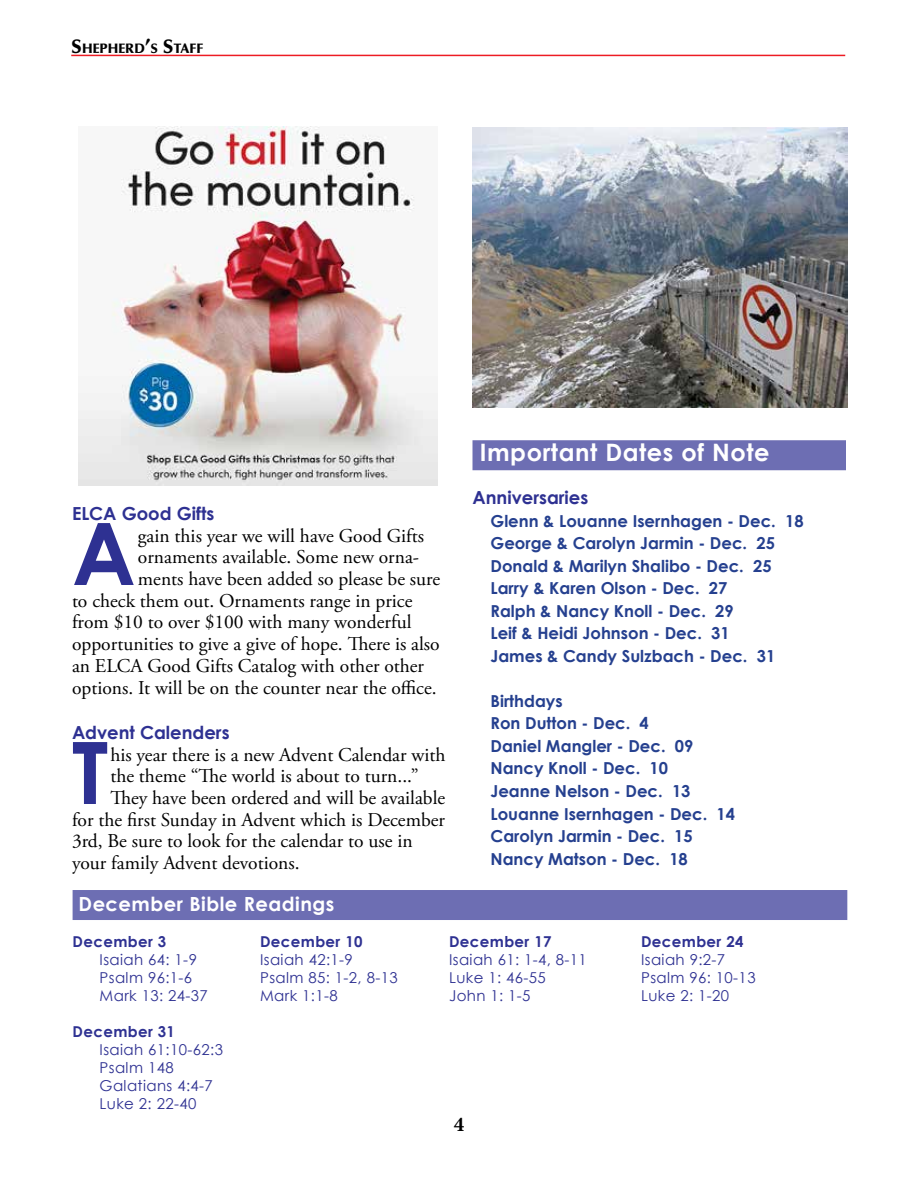
<style>
.page{position:relative;width:918px;height:1188px;background:#fff}
.page>*{position:absolute;margin:0;border:0;box-sizing:border-box;transform-origin:0 0}
.t1{font:700 86.25px "Century Gothic";color:#2e3192}
.t2{font:700 24px "Century Gothic";letter-spacing:.025em;color:#fff}
.t3{font:700 21px "Minion Pro";color:#000}
.t4{font:19.5px "Adobe Garamond Pro";color:#000}
.t5{font:700 19.5px "Century Gothic";letter-spacing:.025em;color:#fff}
.t6{font:700 18px "Century Gothic";color:#2e3192}
.t7{font:700 16.5px/22.5px "Century Gothic";color:#25408f}
.t8{font:15px/18px "Century Gothic";letter-spacing:.025em;color:#2e3192}
.t9{font:700 15px "Century Gothic";letter-spacing:.025em;color:#2e3192}
.t10{font:900 13.65px "Optima LT Std";color:#000}
.s1{font-size:19.5px}
</style>
<div class="page">
<hr style="left:71px;top:55px;width:774px;height:1px;background:#ed1c24">
<div style="left:472px;top:440px;width:374px;height:30px;background:#6d6eb3"></div>
<img style="left:472px;top:127px;width:375px;height:281px">
<div style="left:73px;top:890px;width:774px;height:30px;background:#6d6eb3"></div>
<img style="left:78px;top:126px;width:360px;height:360px">
<p class="t10" style="left:71px;top:41px;width:133px"><span class="s1">S</span>HEPHERD<span class="s1">’</span>S <span class="s1">S</span>TAFF</p>
<p class="t2" style="left:480px;top:437px;width:291px">Important Dates of Note</p>
<p class="t6" style="left:472px;top:487px;width:117px">Anniversaries</p>
<p class="t7" style="left:490px;top:509px;width:315px">Glenn &amp; Louanne Isernhagen - Dec. 18<br>George &amp; Carolyn Jarmin - Dec. 25<br>Donald &amp; Marilyn Shalibo - Dec. 25<br>Larry &amp; Karen Olson - Dec. 27<br>Ralph &amp; Nancy Knoll - Dec. 29<br>Leif &amp; Heidi Johnson - Dec. 31<br>James &amp; Candy Sulzbach - Dec. 31</p>
<p class="t7" style="left:490px;top:689px;width:246px">Birthdays<br>Ron Dutton - Dec. 4<br>Daniel Mangler - Dec. 09<br>Nancy Knoll - Dec. 10<br>Jeanne Nelson - Dec. 13<br>Louanne Isernhagen - Dec. 14<br>Carolyn Jarmin - Dec. 15<br>Nancy Matson - Dec. 18</p>
<p class="t6" style="left:72px;top:502px;width:144px">ELCA Good Gifts</p>
<h1 class="t1" style="left:72px;top:499px;width:65px">A</h1>
<p class="t4" style="left:138px;top:524px;width:288px">gain this year we will have Good Gifts</p>
<p class="t4" style="left:138px;top:545px;width:283px">ornaments available. Some new orna-</p>
<p class="t4" style="left:138px;top:567px;width:304px">ments have been added so please be sure</p>
<p class="t4" style="left:72px;top:589px;width:342px">to check them out. Ornaments range in price</p>
<p class="t4" style="left:72px;top:611px;width:341px">from $10 to over $100 with many wonderful</p>
<p class="t4" style="left:72px;top:632px;width:369px">opportunities to give a give of hope. There is also</p>
<p class="t4" style="left:72px;top:654px;width:354px">an ELCA Good Gifts Catalog with other other</p>
<p class="t4" style="left:72px;top:676px;width:366px">options. It will be on the counter near the office.</p>
<p class="t6" style="left:72px;top:721px;width:159px">Advent Calenders</p>
<h1 class="t1" style="left:72px;top:718px;width:38px">T</h1>
<p class="t4" style="left:110px;top:743px;width:337px">his year there is a new Advent Calendar with</p>
<p class="t4" style="left:110px;top:764px;width:310px">the theme “The world is about to turn...”</p>
<p class="t4" style="left:110px;top:786px;width:336px">They have been ordered and will be available</p>
<p class="t4" style="left:72px;top:808px;width:374px">for the first Sunday in Advent which is December</p>
<p class="t4" style="left:72px;top:830px;width:342px">3rd, Be sure to look for the calendar to use in</p>
<p class="t4" style="left:72px;top:851px;width:229px">your family Advent devotions.</p>
<p class="t5" style="left:79px;top:892px;width:258px">December Bible Readings</p>
<p class="t9" style="left:73px;top:932px;width:95px">December 3</p>
<p class="t9" style="left:260px;top:932px;width:104px">December 10</p>
<p class="t9" style="left:449px;top:932px;width:104px">December 17</p>
<p class="t9" style="left:641px;top:932px;width:104px">December 24</p>
<p class="t8" style="left:100px;top:950px;width:99px">Isaiah 64: 1-9</p>
<p class="t8" style="left:260px;top:950px;width:94px">Isaiah 42:1-9</p>
<p class="t8" style="left:449px;top:950px;width:139px">Isaiah 61: 1-4, 8-11</p>
<p class="t8" style="left:641px;top:950px;width:86px">Isaiah 9:2-7</p>
<p class="t8" style="left:100px;top:968px;width:94px">Psalm 96:1-6</p>
<p class="t8" style="left:260px;top:968px;width:139px">Psalm 85: 1-2, 8-13</p>
<p class="t8" style="left:449px;top:968px;width:98px">Luke 1: 46-55</p>
<p class="t8" style="left:641px;top:968px;width:116px">Psalm 96: 10-13</p>
<p class="t8" style="left:100px;top:986px;width:110px">Mark 13: 24-37</p>
<p class="t8" style="left:260px;top:986px;width:79px">Mark 1:1-8</p>
<p class="t8" style="left:449px;top:986px;width:83px">John 1: 1-5</p>
<p class="t8" style="left:641px;top:986px;width:90px">Luke 2: 1-20</p>
<p class="t9" style="left:73px;top:1022px;width:104px">December 31</p>
<p class="t8" style="left:100px;top:1040px;width:125px">Isaiah 61:10-62:3<br>Psalm 148<br>Galatians 4:4-7<br>Luke 2: 22-40</p>
<p class="t3" style="left:454px;top:1109px;width:12px">4</p>
</div>
